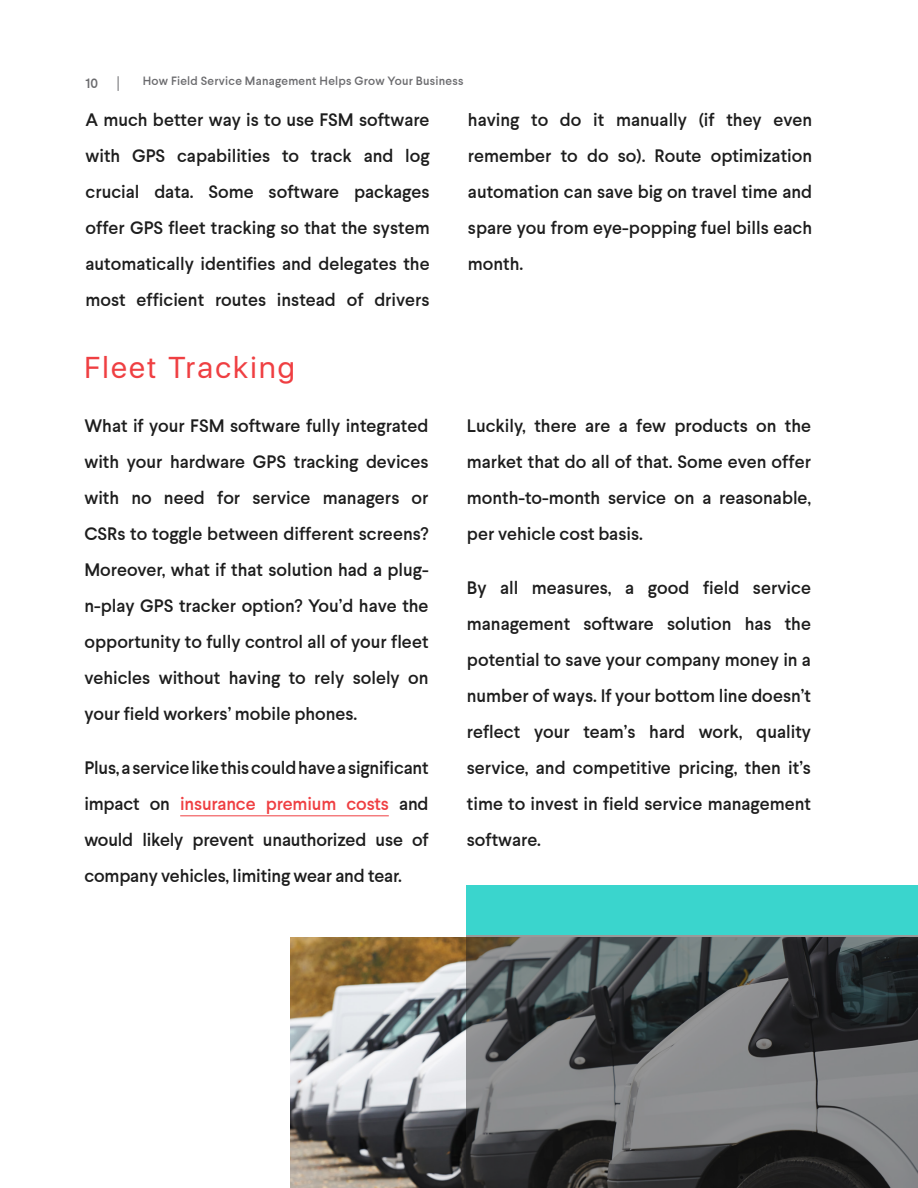
<style>
.page{position:relative;width:918px;height:1188px;background:#fff}
.page>*{position:absolute;margin:0;border:0;box-sizing:border-box;transform-origin:0 0}
.t1{font:30px "SFUI Display";letter-spacing:.075em;color:#ef3f42}
.Body_Text{font:500 18px/36px "Larsseit";color:#1d1d1d;text-align:justify}
.t2{font:500 13.5px "Larsseit";color:#6b6b6e}
.t3{font:500 12px "Larsseit";letter-spacing:.02em;color:#6b6b6e}
.s1{color:#ef3f42}
</style>
<div class="page">
<img style="left:290px;top:938px;width:177px;height:250px">
<svg style="left:118px;top:76px;width:1px;height:15px"></svg>
<hr style="left:180px;top:815px;width:209px;height:1px;background:#ef3f42">
<svg style="left:467px;top:935px;width:451px;height:253px;background:#575a5b"></svg>
<div style="left:467px;top:886px;width:451px;height:49px;background:#3ad5cd"></div>
<p class="t2" style="left:85px;top:76px;width:14px">10</p>
<p class="t3" style="left:143px;top:74px;width:322px">How Field Service Management Helps Grow Your Business</p>
<p class="Body_Text" style="left:85px;top:102px;width:346px">A much better way is to use FSM software with GPS capabilities to track and log crucial data. Some software packages offer GPS fleet tracking so that the system automatically identifies and delegates the most efficient routes instead of drivers</p>
<p class="Body_Text" style="left:468px;top:102px;width:346px">having to do it manually (if they even remember to do so). Route optimization automation can save big on travel time and spare you from eye-popping fuel bills each month.</p>
<h3 class="t1" style="left:84px;top:347px;width:212px">Fleet Tracking</h3>
<p class="Body_Text" style="left:84px;top:408px;width:346px">What if your FSM software fully integrated with your hardware GPS tracking devices with no need for service managers or CSRs to toggle between different screens?<br>Moreover, what if that solution had a plug&shy;n-play GPS tracker option? You’d have the opportunity to fully control all of your fleet vehicles without having to rely solely on your field workers’ mobile phones.</p>
<p class="Body_Text" style="left:84px;top:750px;width:346px">Plus, a service like this could have a significant impact on <span class="s1">insurance premium costs</span> and would likely prevent unauthorized use of company vehicles, limiting wear and tear.</p>
<p class="Body_Text" style="left:467px;top:408px;width:346px">Luckily, there are a few products on the market that do all of that. Some even offer month-to-month service on a reasonable, per vehicle cost basis.</p>
<p class="Body_Text" style="left:467px;top:570px;width:346px">By all measures, a good field service management software solution has the potential to save your company money in a number of ways. If your bottom line doesn’t reflect your team’s hard work, quality service, and competitive pricing, then it’s time to invest in field service management software.</p>
</div>
